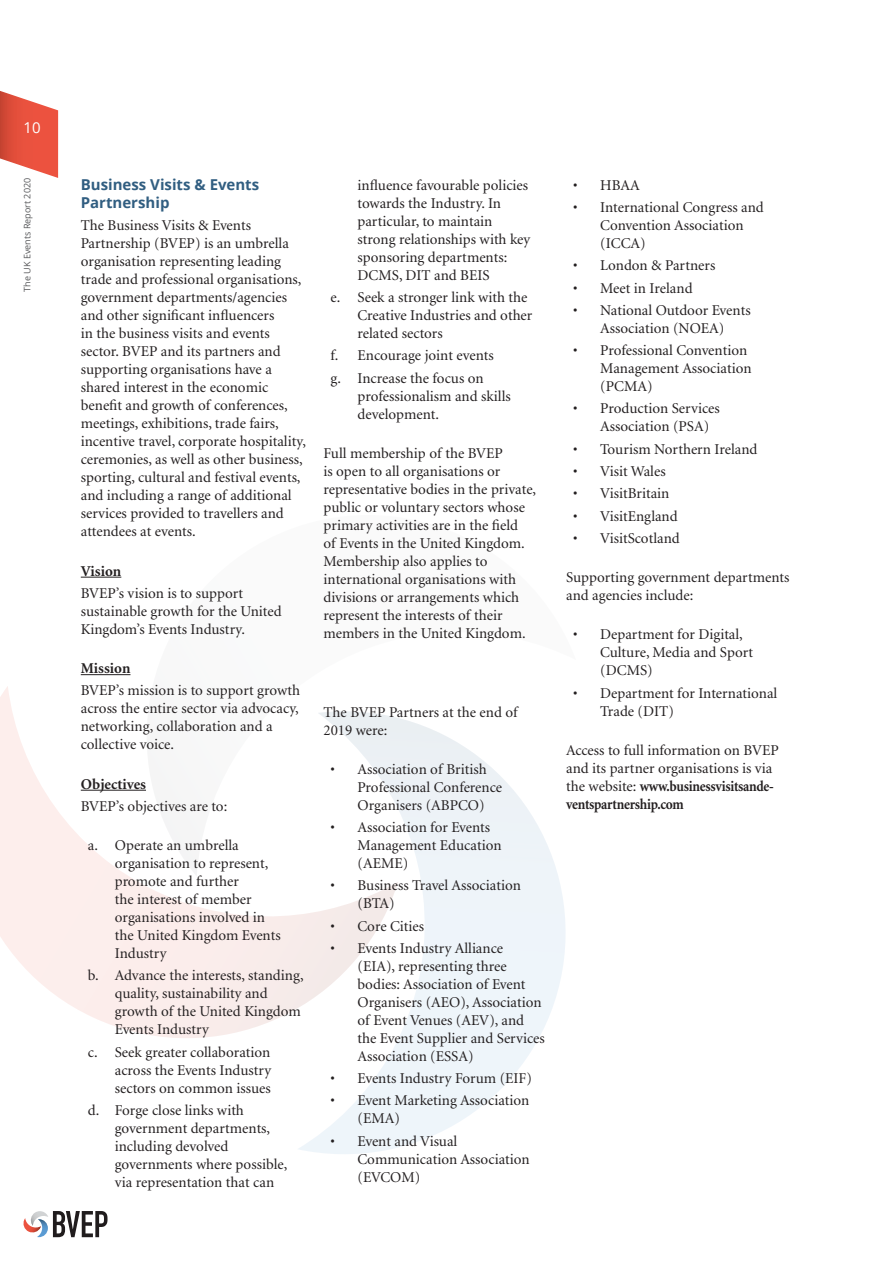
<style>
.page{position:relative;width:893px;height:1263px;background:#fff}
.page>*{position:absolute;margin:0;border:0;box-sizing:border-box;transform-origin:0 0}
.Body_Text{font:15px/18px "Minion";color:#231f20}
.Body_Heading{font:700 15px/18px "Open Sans";color:#315e81}
.Body_Text-2{font:700 15px "Minion";color:#231f20}
.t1{font:15px "Open Sans";color:#fff}
.t2{font:9px "Open Sans";color:#57585a}
.s1{font-weight:700}
</style>
<div class="page">
<svg style="left:0;top:91px;width:58px;height:87px"></svg>
<svg style="left:0;top:686px;width:297px;height:352px"></svg>
<svg style="left:297px;top:877px;width:268px;height:277px"></svg>
<svg style="left:115px;top:576px;width:443px;height:301px"></svg>
<svg style="left:23px;top:1211px;width:85px;height:26px"></svg>
<hr style="left:81px;top:577px;width:40px;height:1px;background:#231f20">
<hr style="left:81px;top:674px;width:49px;height:1px;background:#231f20">
<hr style="left:81px;top:790px;width:65px;height:1px;background:#231f20">
<p class="t1" style="left:23px;top:117px;width:19px">10</p>
<p class="t2" style="left:21px;top:291px;width:115px;rotate:-90deg">The UK Events Report 2020</p>
<p class="Body_Heading" style="left:81px;top:175px;width:180px">Business Visits &amp; Events<br>Partnership</p>
<p class="Body_Text" style="left:81px;top:217px;width:227px">The Business Visits &amp; Events Partnership (BVEP) is an umbrella organisation representing leading trade and professional organisations, government departments/agencies and other significant influencers<br>in the business visits and events sector. BVEP and its partners and supporting organisations have a shared interest in the economic benefit and growth of conferences, meetings, exhibitions, trade fairs, incentive travel, corporate hospitality, ceremonies, as well as other business, sporting, cultural and festival events, and including a range of additional services provided to travellers and attendees at events.</p>
<p class="Body_Text-2" style="left:81px;top:563px;width:42px">Vision</p>
<p class="Body_Text" style="left:81px;top:585px;width:202px">BVEP’s vision is to support sustainable growth for the United<br>Kingdom’s Events Industry.</p>
<p class="Body_Text-2" style="left:81px;top:661px;width:51px">Mission</p>
<p class="Body_Text" style="left:81px;top:682px;width:221px">BVEP’s mission is to support growth across the entire sector via advocacy, networking, collaboration and a collective voice.</p>
<p class="Body_Text-2" style="left:81px;top:776px;width:67px">Objectives</p>
<p class="Body_Text" style="left:81px;top:798px;width:148px">BVEP’s objectives are to:</p>
<p class="Body_Text" style="left:115px;top:837px;width:167px;text-indent:-27px">a. Operate an umbrella organisation to represent, promote and further<br>the interest of member organisations involved in the United Kingdom Events<br>Industry</p>
<p class="Body_Text" style="left:115px;top:967px;width:190px;text-indent:-27px">b. Advance the interests, standing, quality, sustainability and growth of the United Kingdom<br>Events Industry</p>
<p class="Body_Text" style="left:115px;top:1043px;width:158px;text-align:justify;text-indent:-27px">c. Seek greater collaboration across the Events Industry sectors on common issues</p>
<p class="Body_Text" style="left:115px;top:1102px;width:174px;text-indent:-27px">d. Forge close links with government departments, including devolved governments where possible, via representation that can</p>
<p class="Body_Text" style="left:357px;top:177px;width:174px">influence favourable policies towards the Industry. In particular, to maintain strong relationships with key sponsoring departments:<br>DCMS, DIT and BEIS</p>
<p class="Body_Text" style="left:357px;top:289px;width:176px;text-indent:-27px">e. Seek a stronger link with the<br>Creative Industries and other related sectors</p>
<p class="Body_Text" style="left:330px;top:347px;width:165px">f. Encourage joint events</p>
<p class="Body_Text" style="left:357px;top:369px;width:155px;text-indent:-27px">g. Increase the focus on professionalism and skills development.</p>
<p class="Body_Text" style="left:323px;top:445px;width:214px">Full membership of the BVEP<br>is open to all organisations or representative bodies in the private, public or voluntary sectors whose primary activities are in the field<br>of Events in the United Kingdom.<br>Membership also applies to international organisations with divisions or arrangements which represent the interests of their members in the United Kingdom.</p>
<p class="Body_Text" style="left:323px;top:703px;width:196px">The BVEP Partners at the end of<br>2019 were:</p>
<p class="Body_Text" style="left:357px;top:760px;width:146px;text-indent:-27px">• Association of British<br>Professional Conference<br>Organisers (ABPCO)</p>
<p class="Body_Text" style="left:357px;top:819px;width:146px;text-indent:-27px">• Association for Events<br>Management Education (AEME)</p>
<p class="Body_Text" style="left:357px;top:877px;width:165px;text-indent:-27px">• Business Travel Association (BTA)</p>
<p class="Body_Text" style="left:330px;top:917px;width:95px">• Core Cities</p>
<p class="Body_Text" style="left:357px;top:939px;width:189px;text-indent:-27px">• Events Industry Alliance<br>(EIA), representing three bodies: Association of Event<br>Organisers (AEO), Association of Event Venues (AEV), and the Event Supplier and Services<br>Association (ESSA)</p>
<p class="Body_Text" style="left:330px;top:1070px;width:203px">• Events Industry Forum (EIF)</p>
<p class="Body_Text" style="left:357px;top:1092px;width:173px;text-indent:-27px">• Event Marketing Association (EMA)</p>
<p class="Body_Text" style="left:357px;top:1132px;width:174px;text-indent:-27px">• Event and Visual<br>Communication Association (EVCOM)</p>
<p class="Body_Text" style="left:573px;top:177px;width:68px">• HBAA</p>
<p class="Body_Text" style="left:600px;top:199px;width:165px;text-indent:-27px">• International Congress and<br>Convention Association (ICCA)</p>
<p class="Body_Text" style="left:573px;top:257px;width:144px">• London &amp; Partners</p>
<p class="Body_Text" style="left:573px;top:279px;width:121px">• Meet in Ireland</p>
<p class="Body_Text" style="left:573px;top:302px;width:179px;text-align:center">• National Outdoor Events<br>Association (NOEA)</p>
<p class="Body_Text" style="left:600px;top:342px;width:153px;text-indent:-27px">• Professional Convention<br>Management Association (PCMA)</p>
<p class="Body_Text" style="left:600px;top:400px;width:121px;text-indent:-27px">• Production Services<br>Association (PSA)</p>
<p class="Body_Text" style="left:573px;top:440px;width:186px">• Tourism Northern Ireland</p>
<p class="Body_Text" style="left:573px;top:463px;width:94px">• Visit Wales</p>
<p class="Body_Text" style="left:573px;top:485px;width:98px">• VisitBritain</p>
<p class="Body_Text" style="left:573px;top:507px;width:106px">• VisitEngland</p>
<p class="Body_Text" style="left:573px;top:529px;width:108px">• VisitScotland</p>
<p class="Body_Text" style="left:566px;top:569px;width:225px">Supporting government departments and agencies include:</p>
<p class="Body_Text" style="left:600px;top:626px;width:154px;text-indent:-27px">• Department for Digital,<br>Culture, Media and Sport (DCMS)</p>
<p class="Body_Text" style="left:600px;top:684px;width:179px;text-indent:-27px">• Department for International<br>Trade (DIT)</p>
<p class="Body_Text" style="left:566px;top:741px;width:214px">Access to full information on BVEP and its partner organisations is via the website: <span class="s1">www.businessvisitsande&shy;ventspartnership.com</span></p>
</div>
